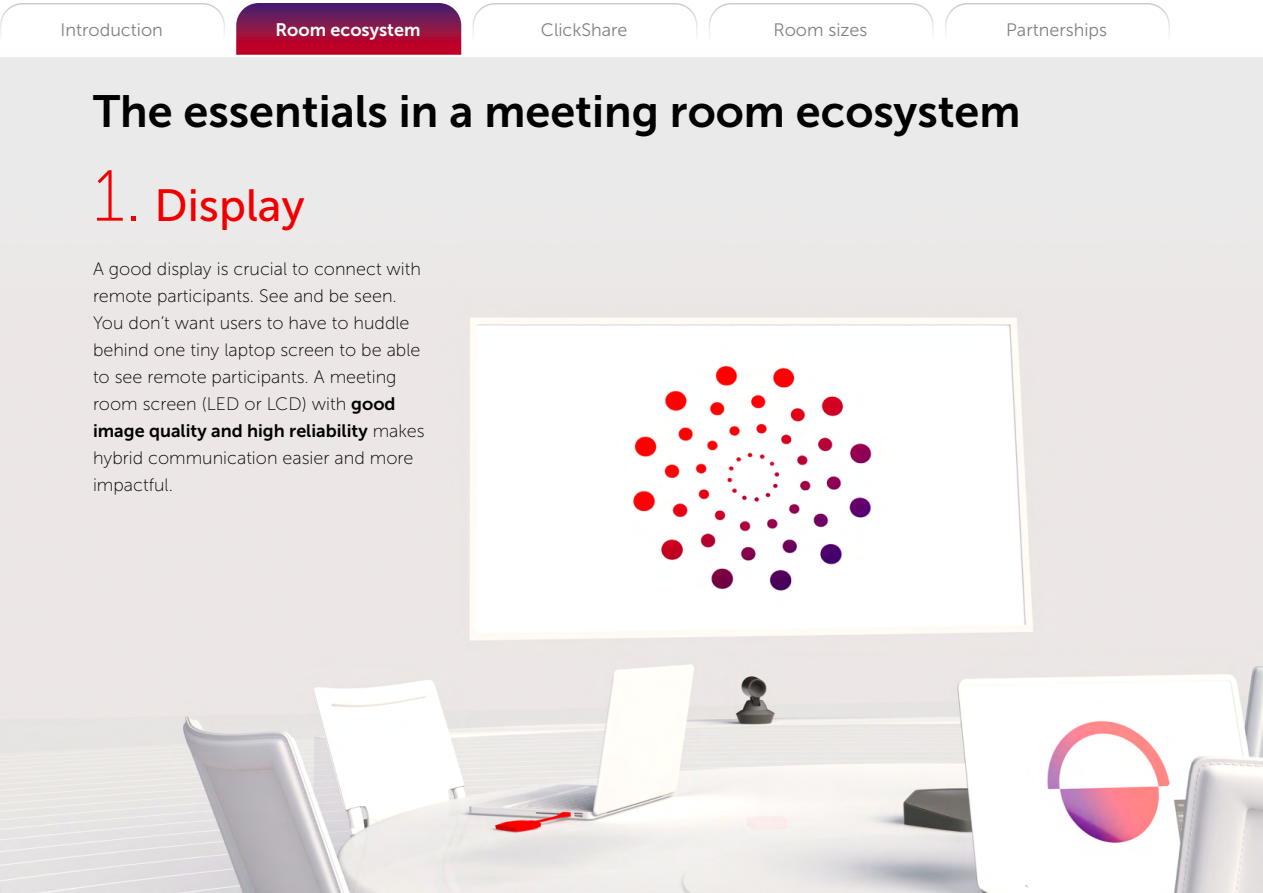
<style>
.page{position:relative;width:1263px;height:893px;background:#fff}
.page>*{position:absolute;margin:0;border:0;box-sizing:border-box;transform-origin:0 0}
.t1{font:45px "Museo Sans 700";color:#000}
.t2{font:45px "Museo Sans 500";color:#f00000}
.t3{font:18px/27px "Museo Sans 100";color:#000}
.t4{font:18px "Museo Sans 300";color:#000}
.t5{font:18px "Museo Sans 700";color:#000}
.t6{font:18px "Museo Sans 700";color:#fff}
.s1{font-family:"Museo Sans 100";font-size:72px}
.s2{font-family:"Museo Sans 700"}
.s3{font-family:"Museo Sans 100"}
</style>
<div class="page">
<svg style="left:0;top:3px;width:225px;height:31px"></svg>
<svg style="left:472px;top:3px;width:226px;height:31px"></svg>
<svg style="left:945px;top:3px;width:225px;height:31px"></svg>
<svg style="left:709px;top:3px;width:225px;height:31px"></svg>
<svg style="left:236px;top:3px;width:225px;height:43px"></svg>
<img style="left:0;top:53px;width:1263px;height:840px">
<p class="t4" style="left:61px;top:20px;width:104px">Introduction</p>
<p class="t6" style="left:275px;top:19px;width:146px">Room ecosystem</p>
<p class="t4" style="left:541px;top:20px;width:88px">ClickShare</p>
<p class="t4" style="left:773px;top:20px;width:96px">Room sizes</p>
<p class="t4" style="left:1006px;top:20px;width:102px">Partnerships</p>
<h1 class="t1" style="left:93px;top:86px;width:929px">The essentials in a meeting room ecosystem</h1>
<h1 class="t2" style="left:93px;top:180px;width:213px"><span class="s1">1.</span> Display</h1>
<p class="t3" style="left:93px;top:255px;width:330px">A good display is crucial to connect with remote participants. See and be seen.<br>You don’t want users to have to huddle behind one tiny laptop screen to be able to see remote participants. A meeting room screen (LED or LCD) with <span class="s2">good</span></p>
<p class="t5" style="left:93px;top:420px;width:333px">image quality and high reliability <span class="s3">makes</span></p>
<p class="t3" style="left:93px;top:444px;width:322px">hybrid communication easier and more impactful.</p>
</div>
